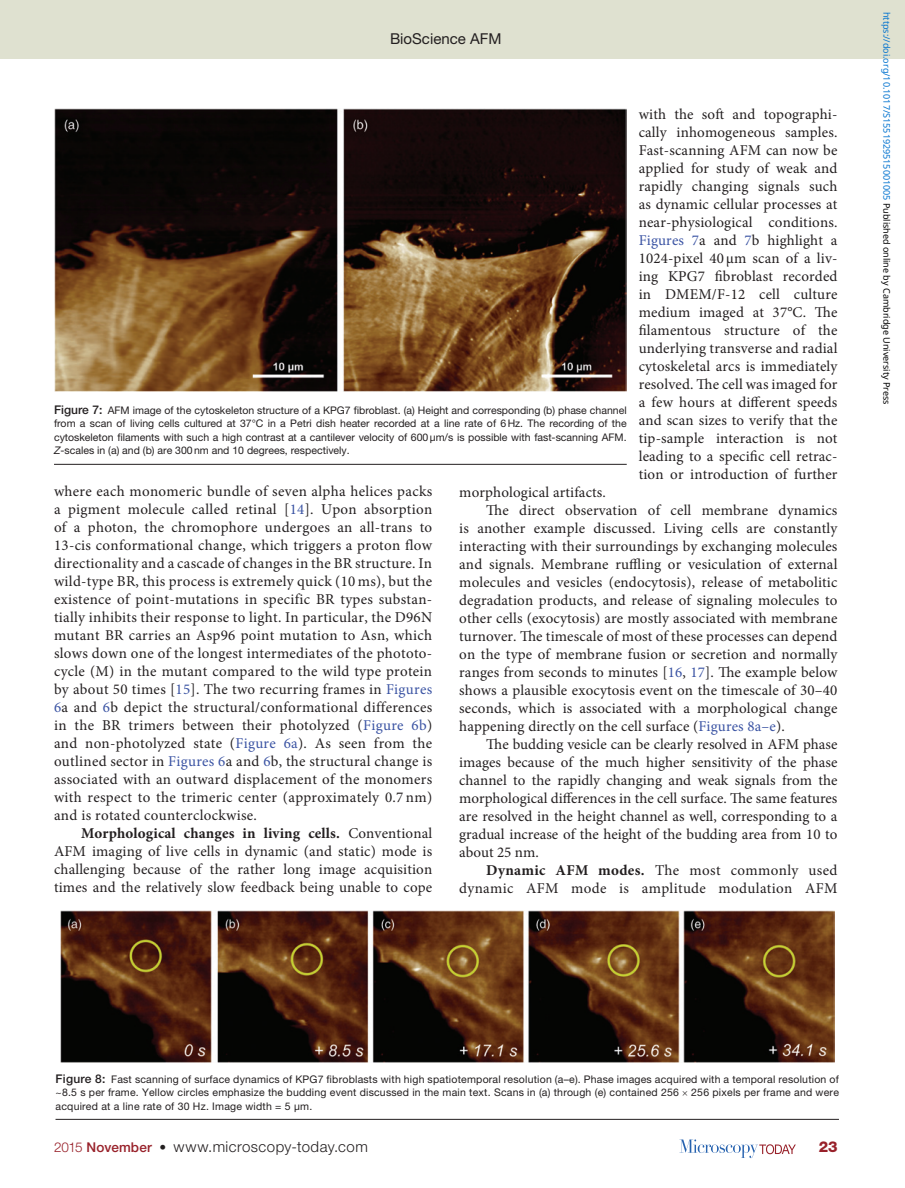
<style>
.page{position:relative;width:905px;height:1188px;background:#fff}
.page>*{position:absolute;margin:0;border:0;box-sizing:border-box;transform-origin:0 0}
.pFirstpara{font:15px/18px "Minion Pro";letter-spacing:.01em;color:#231f20;text-align:justify}
.pPara{font:15px/18px "Minion Pro";letter-spacing:.005em;color:#231f20;text-align:justify}
.t1{font:300 15px "Helvetica Neue LT Std";letter-spacing:.03em;color:#231f20}
.t2{font:15px "Helvetica Neue LT Std";color:#231f20}
.t3{font:800 15px "Helvetica Neue LT Std";color:#98212a}
.pFigureCaption{font:10.5px/13.5px "Helvetica Neue LT Std";letter-spacing:.02em;color:#231f20;text-align:justify}
.t4{font:9px "Noto Sans";color:#0172cf}
.s1{font-weight:500;font-size:12px}
.s2{font-style:italic}
.s3{color:#3a53a3}
.s4{font-weight:700}
.s5{color:#000}
.s6{font-size:13.5px;color:#98212a}
.s7{font-weight:500;font-size:13.5px;color:#98212a}
.s8{font-weight:500;font-size:13.5px}
</style>
<div class="page">
<svg style="left:679px;top:1139px;width:116px;height:19px"></svg>
<div style="left:0;top:0;width:904px;height:58px;background:#dfe1d0"></div>
<img style="left:54px;top:108px;width:572px;height:284px">
<hr style="left:54px;top:464px;width:572px;height:1px;background:#231f20">
<img style="left:60px;top:911px;width:774px;height:151px">
<hr style="left:56px;top:1119px;width:782px;height:1px;background:#231f20">
<p class="t2" style="left:390px;top:30px;width:113px">BioScience AFM</p>
<p class="pFigureCaption" style="left:54px;top:403px;width:574px"><span class="s1">Figure 7:</span> AFM image of the cytoskeleton structure of a KPG7 fibroblast. (a) Height and corresponding (b) phase channel from a scan of living cells cultured at 37°C in a Petri dish heater recorded at a line rate of 6Hz. The recording of the cytoskeleton filaments with such a high contrast at a cantilever velocity of 600µm/s is possible with fast-scanning AFM.<br><span class="s2">Z</span>-scales in (a) and (b) are 300nm and 10 degrees, respectively.</p>
<p class="pFirstpara" style="left:638px;top:105px;width:200px">with the soft and topographi&shy;cally inhomogeneous samples.<br>Fast-scanning AFM can now be applied for study of weak and rapidly changing signals such as dynamic cellular processes at near-physiological conditions.<br><span class="s3">Figures 7</span>a and <span class="s3">7</span>b highlight a 1024-pixel 40 µm scan of a liv&shy;ing KPG7 fibroblast recorded in DMEM/F-12 cell culture medium imaged at 37°C. The filamentous structure of the underlying transverse and radial cytoskeletal arcs is immediately resolved. The cell was imaged for a few hours at different speeds and scan sizes to verify that the tip-sample interaction is not leading to a specific cell retrac&shy;tion or introduction of further</p>
<p class="pFirstpara" style="left:54px;top:483px;width:380px">where each monomeric bundle of seven alpha helices packs a pigment molecule called retinal [<span class="s3">14</span>]. Upon absorption of a photon, the chromophore undergoes an all-trans to 13-cis conformational change, which triggers a proton flow directionality and a cascade of changes in the BR structure. In wild-type BR, this process is extremely quick (10 ms), but the existence of point-mutations in specific BR types substan&shy;tially inhibits their response to light. In particular, the D96N mutant BR carries an Asp96 point mutation to Asn, which slows down one of the longest intermediates of the phototo&shy;cycle (M) in the mutant compared to the wild type protein by about 50 times [<span class="s3">15</span>]. The two recurring frames in <span class="s3">Figures 6</span>a and <span class="s3">6</span>b depict the structural/conformational differences in the BR trimers between their photolyzed (<span class="s3">Figure 6b</span>) and non-photolyzed state (<span class="s3">Figure 6a</span>). As seen from the outlined sector in <span class="s3">Figures 6</span>a and <span class="s3">6</span>b, the structural change is associated with an outward displacement of the monomers with respect to the trimeric center (approximately 0.7 nm) and is rotated counterclockwise.</p>
<p class="pFirstpara" style="left:54px;top:825px;width:380px;text-indent:27px"><span class="s4">Morphological changes in living cells.</span> Conventional AFM imaging of live cells in dynamic (and static) mode is challenging because of the rather long image acquisition times and the relatively slow feedback being unable to cope</p>
<p class="pFirstpara" style="left:459px;top:483px;width:148px">morphological artifacts.</p>
<p class="pPara" style="left:459px;top:501px;width:380px;text-indent:27px">The direct observation of cell membrane dynamics is another example discussed. Living cells are constantly interacting with their surroundings by exchanging molecules and signals. Membrane ruffling or vesiculation of external molecules and vesicles (endocytosis), release of metabolitic degradation products, and release of signaling molecules to other cells (exocytosis) are mostly associated with membrane turnover. The timescale of most of these processes can depend on the type of membrane fusion or secretion and normally ranges from seconds to minutes [<span class="s3">16</span>, <span class="s3">17</span>]. The example below shows a plausible exocytosis event on the timescale of 30–40 seconds, which is associated with a morphological change happening directly on the cell surface (<span class="s3">Figures 8a–e</span>).</p>
<p class="pPara" style="left:459px;top:735px;width:380px;text-indent:27px">The budding vesicle can be clearly resolved in AFM phase images because of the much higher sensitivity of the phase channel to the rapidly changing and weak signals from the morphological differences in the cell surface. The same features are resolved in the height channel as well, corresponding to a gradual increase of the height of the budding area from 10 to about 25 nm.</p>
<p class="pFirstpara" style="left:459px;top:861px;width:380px;text-align:right"><span class="s4">Dynamic AFM modes.</span> The most commonly used dynamic AFM mode is amplitude modulation AFM</p>
<p class="t4" style="left:893px;top:12px;width:394px;rotate:90deg">https://doi.org/10.1017/S1551929515001005 <span class="s5">Published online by Cambridge University Press</span></p>
<p class="pFigureCaption" style="left:56px;top:1072px;width:785px"><span class="s1">Figure 8:</span> Fast scanning of surface dynamics of KPG7 fibroblasts with high spatiotemporal resolution (a–e). Phase images acquired with a temporal resolution of ~8.5 s per frame. Yellow circles emphasize the budding event discussed in the main text. Scans in (a) through (e) contained 256 256 pixels per frame and were acquired at a line rate of 30 Hz. Image width = 5 µm.</p>
<p class="t1" style="left:54px;top:1137px;width:315px"><span class="s6">2015</span> <span class="s7">November</span> <span class="s8">•</span> www.microscopy-today.com</p>
<p class="t3" style="left:818px;top:1138px;width:21px">23</p>
</div>
